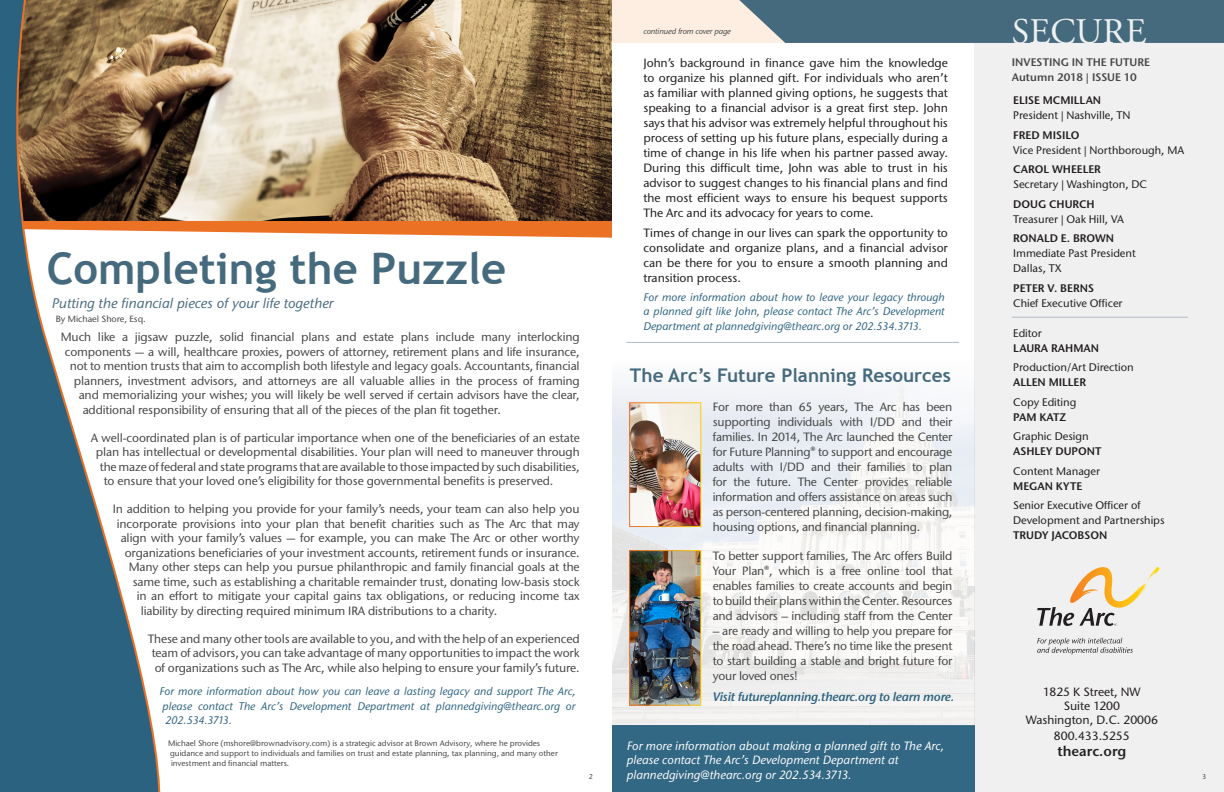
<style>
.page{position:relative;width:1224px;height:792px;background:#fff}
.page>*{position:absolute;margin:0;border:0;box-sizing:border-box;transform-origin:0 0}
.body{font:700 43.6px "Trebuchet MS";color:#456a7d}
.t1{font:36px "Adobe Garamond Pro";color:#f0f0f0}
.body-2{font:700 18.8px "Trebuchet MS";color:#456a7d}
.body-3{font:italic 500 14px "Stone Sans ITC Std";color:#456a7d}
.t2{font:600 14px "Stone Sans ITC Std";color:#231f20}
.body-4{font:italic 600 12.4px "Stone Sans ITC Std";letter-spacing:-.02em;color:#2b627f}
.body-5{font:500 12px/15px "Stone Sans ITC Std";letter-spacing:-.01em;color:#474847;text-align:justify}
.body-6{font:500 12px/15px "Stone Sans ITC Std";color:#231f20;text-align:justify}
.body-7{font:italic 500 12px/14.5px "Stone Sans ITC Std";color:#fff}
.body-8{font:italic 500 11px/14.5px "Stone Sans ITC Std";color:#2b627f;text-align:justify}
.t3{font:500 11px/15px "Stone Sans ITC Std";color:#231f20}
.t4{font:600 11px/15px "Stone Sans ITC Std";color:#231f20}
.t5{font:600 11px "Stone Sans ITC Std";color:#474847}
.body-9{font:500 9px "Stone Sans ITC Std";color:#474847}
.t6{font:500 8px/10px "Stone Sans ITC Std";color:#474847}
.body-10{font:italic 500 8px "Stone Sans ITC Std";letter-spacing:-.02em;color:#474847}
.t7{font:500 7px "Stone Sans ITC Std";color:#474847}
.s1{font-weight:500}
.s2{font-weight:600}
</style>
<div class="page">
<div style="left:612px;top:0;width:612px;height:43px;background:#fdeee1"></div>
<div style="left:974px;top:0;width:250px;height:792px;background:#f0f0f0"></div>
<div style="left:739px;top:0;width:485px;height:43px;background:#456a7d"></div>
<img style="left:163px;top:0;width:449px;height:221px">
<svg style="left:163px;top:221px;width:449px;height:17px"></svg>
<svg style="left:0;top:0;width:163px;height:792px"></svg>
<svg style="left:1037px;top:567px;width:123px;height:88px"></svg>
<hr style="left:1012px;top:317px;width:176px;height:1px;background:#b1bac4">
<div style="left:612px;top:726px;width:362px;height:66px;background:#336884"></div>
<img style="left:612px;top:342px;width:362px;height:384px">
<img style="left:631px;top:404px;width:68px;height:121px">
<img style="left:631px;top:552px;width:68px;height:152px">
<p class="body" style="left:47px;top:241px;width:461px">Completing the Puzzle</p>
<p class="body-3" style="left:52px;top:295px;width:283px">Putting the financial pieces of your life together</p>
<p class="body-9" style="left:56px;top:314px;width:92px">By Michael Shore, Esq.</p>
<p class="body-5" style="left:61px;top:330px;width:520px">Much like a jigsaw puzzle, solid financial plans and estate plans include many interlocking</p>
<p class="body-5" style="left:65px;top:344px;width:516px">components — a will, healthcare proxies, powers of attorney, retirement plans and life insurance,</p>
<p class="body-5" style="left:70px;top:359px;width:512px">not to mention trusts that aim to accomplish both lifestyle and legacy goals. Accountants, financial</p>
<p class="body-5" style="left:74px;top:373px;width:508px">planners, investment advisors, and attorneys are all valuable allies in the process of framing</p>
<p class="body-5" style="left:79px;top:388px;width:502px">and memorializing your wishes; you will likely be well served if certain advisors have the clear,</p>
<p class="body-5" style="left:83px;top:402px;width:420px">additional responsibility of ensuring that all of the pieces of the plan fit together.</p>
<p class="body-5" style="left:91px;top:430px;width:491px">A well-coordinated plan is of particular importance when one of the beneficiaries of an estate</p>
<p class="body-5" style="left:96px;top:445px;width:485px">plan has intellectual or developmental disabilities. Your plan will need to maneuver through</p>
<p class="body-5" style="left:100px;top:459px;width:482px">the maze of federal and state programs that are available to those impacted by such disabilities,</p>
<p class="body-5" style="left:104px;top:474px;width:451px">to ensure that your loved one’s eligibility for those governmental benefits is preserved.</p>
<p class="body-5" style="left:113px;top:502px;width:468px">In addition to helping you provide for your family’s needs, your team can also help you</p>
<p class="body-5" style="left:117px;top:516px;width:464px">incorporate provisions into your plan that benefit charities such as The Arc that may</p>
<p class="body-5" style="left:121px;top:531px;width:460px">align with your family’s values — for example, you can make The Arc or other worthy</p>
<p class="body-5" style="left:125px;top:545px;width:457px">organizations beneficiaries of your investment accounts, retirement funds or insurance.</p>
<p class="body-5" style="left:129px;top:560px;width:452px">Many other steps can help you pursue philanthropic and family financial goals at the</p>
<p class="body-5" style="left:133px;top:574px;width:449px">same time, such as establishing a charitable remainder trust, donating low-basis stock</p>
<p class="body-5" style="left:137px;top:589px;width:445px">in an effort to mitigate your capital gains tax obligations, or reducing income tax</p>
<p class="body-5" style="left:141px;top:603px;width:358px">liability by directing required minimum IRA distributions to a charity.</p>
<p class="body-5" style="left:148px;top:631px;width:434px;line-height:14.5px;text-align:center">These and many other tools are available to you, and with the help of an experienced team of advisors, you can take advantage of many opportunities to impact the work of organizations such as The Arc, while also helping to ensure your family’s future.</p>
<p class="body-8" style="left:160px;top:684px;width:418px">For more information about how you can leave a lasting legacy and support The Arc, please contact The Arc’s Development Department at plannedgiving@thearc.org or 202.534.3713.</p>
<p class="t6" style="left:168px;top:738px;width:391px">Michael Shore (mshore@brownadvisory.com) is a strategic advisor at Brown Advisory, where he provides guidance and support to individuals and families on trust and estate planning, tax planning, and many other investment and financial matters.</p>
<p class="t1" style="left:1012px;top:10px;width:136px">SECURE</p>
<p class="t5" style="left:1012px;top:56px;width:140px">INVESTING IN THE FUTURE</p>
<p class="t5" style="left:1012px;top:71px;width:127px">Autumn 2018 | ISSUE 10</p>
<p class="t4" style="left:1013px;top:93px;width:90px">ELISE MCMILLAN</p>
<p class="t3" style="left:1013px;top:108px;width:119px">President | Nashville, TN</p>
<p class="t4" style="left:1013px;top:127px;width:68px">FRED MISILO</p>
<p class="t3" style="left:1013px;top:142px;width:172px">Vice President | Northborough, MA</p>
<p class="t4" style="left:1013px;top:162px;width:89px">CAROL WHEELER</p>
<p class="t3" style="left:1013px;top:177px;width:135px">Secretary | Washington, DC</p>
<p class="t4" style="left:1013px;top:196px;width:83px">DOUG CHURCH</p>
<p class="t3" style="left:1013px;top:211px;width:112px">Treasurer | Oak Hill, VA</p>
<p class="t4" style="left:1013px;top:231px;width:103px">RONALD E. BROWN</p>
<p class="t3" style="left:1013px;top:246px;width:124px">Immediate Past President</p>
<p class="t3" style="left:1013px;top:261px;width:50px">Dallas, TX</p>
<p class="t4" style="left:1013px;top:280px;width:82px">PETER V. BERNS</p>
<p class="t3" style="left:1013px;top:295px;width:111px">Chief Executive Officer</p>
<p class="t4" style="left:1013px;top:325px;width:87px"><span class="s1">Editor<br></span>LAURA RAHMAN</p>
<p class="t3" style="left:1013px;top:360px;width:122px">Production/Art Direction<br><span class="s2">ALLEN MILLER</span></p>
<p class="t3" style="left:1013px;top:394px;width:65px">Copy Editing<br><span class="s2">PAM KATZ</span></p>
<p class="t3" style="left:1013px;top:429px;width:77px">Graphic Design</p>
<p class="t4" style="left:1013px;top:444px;width:90px">ASHLEY DUPONT</p>
<p class="t3" style="left:1013px;top:463px;width:88px">Content Manager</p>
<p class="t4" style="left:1013px;top:478px;width:71px">MEGAN KYTE</p>
<p class="t3" style="left:1013px;top:498px;width:153px">Senior Executive Officer of<br>Development and Partnerships<br><span class="s2">TRUDY JACOBSON</span></p>
<p class="body-10" style="left:643px;top:26px;width:89px">continued from cover page</p>
<p class="body-6" style="left:643px;top:56px;width:306px">John’s background in finance gave him the knowledge to organize his planned gift. For individuals who aren’t as familiar with planned giving options, he suggests that speaking to a financial advisor is a great first step. John says that his advisor was extremely helpful throughout his process of setting up his future plans, especially during a time of change in his life when his partner passed away.<br>During this difficult time, John was able to trust in his advisor to suggest changes to his financial plans and find the most efficient ways to ensure his bequest supports The Arc and its advocacy for years to come.</p>
<p class="body-6" style="left:643px;top:225px;width:306px">Times of change in our lives can spark the opportunity to consolidate and organize plans, and a financial advisor can be there for you to ensure a smooth planning and transition process.</p>
<p class="body-8" style="left:643px;top:289px;width:303px">For more information about how to leave your legacy through a planned gift like John, please contact The Arc’s Development Department at plannedgiving@thearc.org or 202.534.3713.</p>
<p class="body-2" style="left:630px;top:364px;width:322px">The Arc’s Future Planning Resources</p>
<p class="body-5" style="left:713px;top:399px;width:241px">For more than 65 years, The Arc has been supporting individuals with I/DD and their families. In 2014, The Arc launched the Center for Future Planning® to support and encourage adults with I/DD and their families to plan for the future. The Center provides reliable information and offers assistance on areas such as person-centered planning, decision-making, housing options, and financial planning.</p>
<p class="body-5" style="left:713px;top:548px;width:241px">To better support families, The Arc offers Build Your Plan®, which is a free online tool that enables families to create accounts and begin to build their plans within the Center. Resources and advisors – including staff from the Center</p>
<p class="body-5" style="left:713px;top:623px;width:241px">– are ready and willing to help you prepare for the road ahead. There’s no time like the present to start building a stable and bright future for your loved ones!</p>
<p class="body-4" style="left:713px;top:689px;width:243px">Visit futureplanning.thearc.org to learn more.</p>
<p class="body-6" style="left:1043px;top:684px;width:99px">1825 K Street, NW</p>
<p class="body-6" style="left:1064px;top:698px;width:58px">Suite 1200</p>
<p class="body-6" style="left:1026px;top:712px;width:134px">Washington, D.C. 20006</p>
<p class="body-6" style="left:1054px;top:728px;width:77px">800.433.5255</p>
<p class="t2" style="left:1057px;top:743px;width:71px">thearc.org</p>
<p class="body-7" style="left:627px;top:738px;width:319px">For more information about making a planned gift to The Arc, please contact The Arc’s Development Department at plannedgiving@thearc.org or 202.534.3713.</p>
<p class="t7" style="left:589px;top:773px;width:6px">2</p>
<p class="t7" style="left:1202px;top:773px;width:6px">3</p>
</div>
